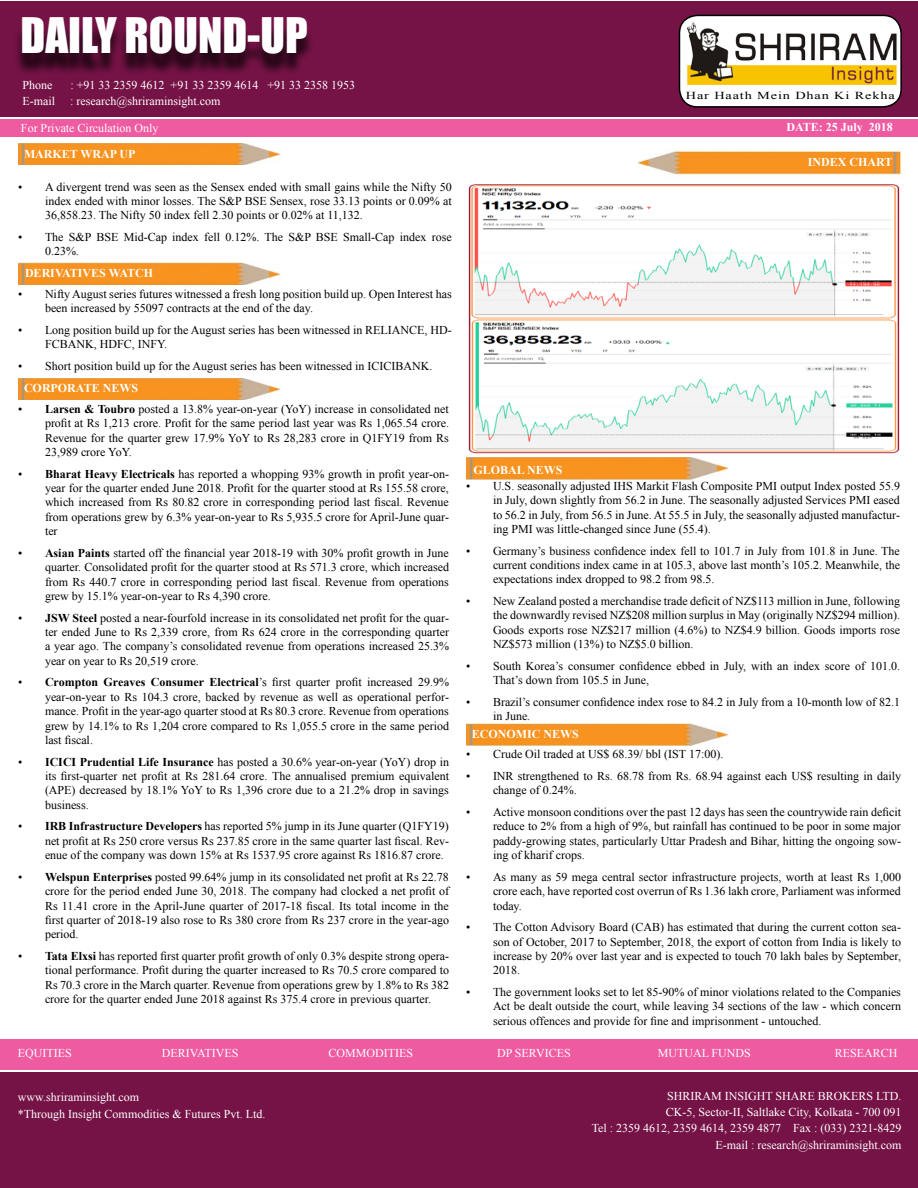
<style>
.page{position:relative;width:918px;height:1188px;background:#fff}
.page>*{position:absolute;margin:0;border:0;box-sizing:border-box;transform-origin:0 0}
.t1{font:45px "Impact";color:#fff}
.t2{font:12px/14.4px "Times New Roman";color:#000;text-align:justify}
.t3{font:12px "Times New Roman";color:#fff}
.t4{font:700 12px "Times New Roman";color:#fff}
.t5{font:10.65px "Times New Roman";letter-spacing:.06em;color:#000;scale:1.34 1}
.s1{font-weight:700}
</style>
<div class="page">
<div style="left:0;top:1px;width:918px;height:116px;background:#761346"></div>
<div style="left:0;top:1072px;width:918px;height:116px;background:#761346"></div>
<div style="left:14px;top:24px;width:467px;height:97px;background:#000;opacity:.75"></div>
<div style="left:679px;top:15px;width:222px;height:92px;background:#fff;border-radius:18px"></div>
<div style="left:679px;top:15px;width:223px;height:93px;border:2px solid #000;border-radius:18px"></div>
<img style="left:686px;top:20px;width:210px;height:66px">
<div style="left:0;top:119px;width:918px;height:18px;background:#ef5ba1"></div>
<div style="left:0;top:1039px;width:918px;height:31px;background:#ef5ba1"></div>
<img style="left:639px;top:150px;width:263px;height:25px">
<img style="left:18px;top:378px;width:263px;height:22px">
<img style="left:18px;top:263px;width:263px;height:22px">
<img style="left:18px;top:143px;width:263px;height:22px">
<img style="left:467px;top:457px;width:262px;height:22px">
<img style="left:467px;top:724px;width:262px;height:21px">
<img style="left:468px;top:184px;width:432px;height:270px">
<p class="t1" style="left:20px;top:1px;width:289px">DAILY ROUND-UP</p>
<p class="t3" style="left:22px;top:77px;width:31px">Phone</p>
<p class="t3" style="left:70px;top:77px;width:286px">: +91 33 2359 4612 +91 33 2359 4614 +91 33 2358 1953</p>
<p class="t3" style="left:22px;top:93px;width:34px">E-mail</p>
<p class="t3" style="left:70px;top:93px;width:152px">: research@shriraminsight.com</p>
<p class="t3" style="left:21px;top:120px;width:139px">For Private Circulation Only</p>
<p class="t4" style="left:24px;top:145px;width:113px">MARKET WRAP UP</p>
<p class="t2" style="left:45px;top:179px;width:408px;text-indent:-27px">• A divergent trend was seen as the Sensex ended with small gains while the Nifty 50 index ended with minor losses. The S&amp;P BSE Sensex, rose 33.13 points or 0.09% at 36,858.23. The Nifty 50 index fell 2.30 points or 0.02% at 11,132.</p>
<p class="t2" style="left:45px;top:230px;width:408px;text-indent:-27px">• The S&amp;P BSE Mid-Cap index fell 0.12%. The S&amp;P BSE Small-Cap index rose<br>0.23%.</p>
<p class="t2" style="left:45px;top:286px;width:408px;text-indent:-27px">• Nifty August series futures witnessed a fresh long position build up. Open Interest has been increased by 55097 contracts at the end of the day.</p>
<p class="t2" style="left:45px;top:322px;width:408px;text-indent:-27px">• Long position build up for the August series has been witnessed in RELIANCE, HD-<br>FCBANK, HDFC, INFY.</p>
<p class="t2" style="left:18px;top:358px;width:416px">• Short position build up for the August series has been witnessed in ICICIBANK.</p>
<p class="t4" style="left:24px;top:379px;width:116px">CORPORATE NEWS</p>
<p class="t2" style="left:45px;top:401px;width:406px;text-indent:-27px">• <span class="s1">Larsen &amp; Toubro</span> posted a 13.8% year-on-year (YoY) increase in consolidated net profit at Rs 1,213 crore. Profit for the same period last year was Rs 1,065.54 crore.<br>Revenue for the quarter grew 17.9% YoY to Rs 28,283 crore in Q1FY19 from Rs 23,989 crore YoY.</p>
<p class="t2" style="left:45px;top:466px;width:406px;text-indent:-27px">• <span class="s1">Bharat Heavy Electricals</span> has reported a whopping 93% growth in profit year-on&shy;year for the quarter ended June 2018. Profit for the quarter stood at Rs 155.58 crore, which increased from Rs 80.82 crore in corresponding period last fiscal. Revenue from operations grew by 6.3% year-on-year to Rs 5,935.5 crore for April-June quar&shy;ter</p>
<p class="t2" style="left:45px;top:545px;width:406px;text-indent:-27px">• <span class="s1">Asian Paints</span> started off the financial year 2018-19 with 30% profit growth in June quarter. Consolidated profit for the quarter stood at Rs 571.3 crore, which increased from Rs 440.7 crore in corresponding period last fiscal. Revenue from operations grew by 15.1% year-on-year to Rs 4,390 crore.</p>
<p class="t2" style="left:45px;top:610px;width:406px;text-indent:-27px">• <span class="s1">JSW Steel</span> posted a near-fourfold increase in its consolidated net profit for the quar&shy;ter ended June to Rs 2,339 crore, from Rs 624 crore in the corresponding quarter a year ago. The company’s consolidated revenue from operations increased 25.3% year on year to Rs 20,519 crore.</p>
<p class="t2" style="left:45px;top:675px;width:406px;text-indent:-27px">• <span class="s1">Crompton Greaves Consumer Electrical</span>’s first quarter profit increased 29.9% year-on-year to Rs 104.3 crore, backed by revenue as well as operational perfor&shy;mance. Profit in the year-ago quarter stood at Rs 80.3 crore. Revenue from operations grew by 14.1% to Rs 1,204 crore compared to Rs 1,055.5 crore in the same period last fiscal.</p>
<p class="t2" style="left:45px;top:754px;width:406px;text-indent:-27px">• <span class="s1">ICICI Prudential Life Insurance</span> has posted a 30.6% year-on-year (YoY) drop in its first-quarter net profit at Rs 281.64 crore. The annualised premium equivalent (APE) decreased by 18.1% YoY to Rs 1,396 crore due to a 21.2% drop in savings business.</p>
<p class="t2" style="left:45px;top:819px;width:405px;text-indent:-27px">• <span class="s1">IRB Infrastructure Developers</span> has reported 5% jump in its June quarter (Q1FY19) net profit at Rs 250 crore versus Rs 237.85 crore in the same quarter last fiscal. Rev&shy;enue of the company was down 15% at Rs 1537.95 crore against Rs 1816.87 crore.</p>
<p class="t2" style="left:45px;top:869px;width:406px;text-indent:-27px">• <span class="s1">Welspun Enterprises</span> posted 99.64% jump in its consolidated net profit at Rs 22.78 crore for the period ended June 30, 2018. The company had clocked a net profit of Rs 11.41 crore in the April-June quarter of 2017-18 fiscal. Its total income in the first quarter of 2018-19 also rose to Rs 380 crore from Rs 237 crore in the year-ago period.</p>
<p class="t2" style="left:45px;top:949px;width:406px;text-indent:-27px">• <span class="s1">Tata Elxsi</span> has reported first quarter profit growth of only 0.3% despite strong opera&shy;tional performance. Profit during the quarter increased to Rs 70.5 crore compared to Rs 70.3 crore in the March quarter. Revenue from operations grew by 1.8% to Rs 382 crore for the quarter ended June 2018 against Rs 375.4 crore in previous quarter.</p>
<p class="t4" style="left:25px;top:265px;width:130px">DERIVATIVES WATCH</p>
<p class="t5" style="left:686px;top:88px;width:157px">Har Haath Mein Dhan Ki Rekha</p>
<p class="t4" style="left:786px;top:119px;width:108px">DATE: 25 July 2018</p>
<p class="t4" style="left:473px;top:462px;width:91px">GLOBAL NEWS</p>
<p class="t4" style="left:808px;top:154px;width:86px">INDEX CHART</p>
<p class="t2" style="left:493px;top:478px;width:409px;text-indent:-27px">• U.S. seasonally adjusted IHS Markit Flash Composite PMI output Index posted 55.9 in July, down slightly from 56.2 in June. The seasonally adjusted Services PMI eased to 56.2 in July, from 56.5 in June. At 55.5 in July, the seasonally adjusted manufactur&shy;ing PMI was little-changed since June (55.4).</p>
<p class="t2" style="left:493px;top:543px;width:409px;text-indent:-27px">• Germany’s business confidence index fell to 101.7 in July from 101.8 in June. The current conditions index came in at 105.3, above last month’s 105.2. Meanwhile, the expectations index dropped to 98.2 from 98.5.</p>
<p class="t2" style="left:493px;top:594px;width:409px;text-indent:-27px">• New Zealand posted a merchandise trade deficit of NZ$113 million in June, following the downwardly revised NZ$208 million surplus in May (originally NZ$294 million).<br>Goods exports rose NZ$217 million (4.6%) to NZ$4.9 billion. Goods imports rose NZ$573 million (13%) to NZ$5.0 billion.</p>
<p class="t2" style="left:493px;top:658px;width:409px;text-indent:-27px">• South Korea’s consumer confidence ebbed in July, with an index score of 101.0.<br>That’s down from 105.5 in June,</p>
<p class="t2" style="left:493px;top:694px;width:409px;text-indent:-27px">• Brazil’s consumer confidence index rose to 84.2 in July from a 10-month low of 82.1 in June.</p>
<p class="t4" style="left:472px;top:725px;width:109px">ECONOMIC NEWS</p>
<p class="t2" style="left:466px;top:747px;width:259px">• Crude Oil traded at US$ 68.39/ bbl (IST 17:00).</p>
<p class="t2" style="left:493px;top:769px;width:410px;text-indent:-27px">• INR strengthened to Rs. 68.78 from Rs. 68.94 against each US$ resulting in daily change of 0.24%.</p>
<p class="t2" style="left:493px;top:805px;width:410px;text-indent:-27px">• Active monsoon conditions over the past 12 days has seen the countrywide rain deficit reduce to 2% from a high of 9%, but rainfall has continued to be poor in some major paddy-growing states, particularly Uttar Pradesh and Bihar, hitting the ongoing sow&shy;ing of kharif crops.</p>
<p class="t2" style="left:493px;top:869px;width:410px;text-indent:-27px">• As many as 59 mega central sector infrastructure projects, worth at least Rs 1,000 crore each, have reported cost overrun of Rs 1.36 lakh crore, Parliament was informed today.</p>
<p class="t2" style="left:493px;top:920px;width:410px;text-indent:-27px">• The Cotton Advisory Board (CAB) has estimated that during the current cotton sea&shy;son of October, 2017 to September, 2018, the export of cotton from India is likely to increase by 20% over last year and is expected to touch 70 lakh bales by September, 2018.</p>
<p class="t2" style="left:493px;top:985px;width:410px;text-indent:-27px">• The government looks set to let 85-90% of minor violations related to the Companies Act be dealt outside the court, while leaving 34 sections of the law - which concern serious offences and provide for fine and imprisonment - untouched.</p>
<p class="t3" style="left:18px;top:1045px;width:55px">EQUITIES</p>
<p class="t3" style="left:162px;top:1045px;width:78px">DERIVATIVES</p>
<p class="t3" style="left:328px;top:1045px;width:86px">COMMODITIES</p>
<p class="t3" style="left:497px;top:1045px;width:75px">DP SERVICES</p>
<p class="t3" style="left:658px;top:1045px;width:95px">MUTUAL FUNDS</p>
<p class="t3" style="left:835px;top:1045px;width:64px">RESEARCH</p>
<p class="t3" style="left:18px;top:1088px;width:123px">www.shriraminsight.com</p>
<p class="t3" style="left:18px;top:1106px;width:249px">*Through Insight Commodities &amp; Futures Pvt. Ltd.</p>
<p class="t3" style="left:667px;top:1088px;width:236px">SHRIRAM INSIGHT SHARE BROKERS LTD.</p>
<p class="t3" style="left:666px;top:1104px;width:237px">CK-5, Sector-II, Saltlake City, Kolkata - 700 091</p>
<p class="t3" style="left:592px;top:1120px;width:311px">Tel : 2359 4612, 2359 4614, 2359 4877 Fax : (033) 2321-8429</p>
<p class="t3" style="left:716px;top:1137px;width:188px">E-mail : research@shriraminsight.com</p>
</div>
